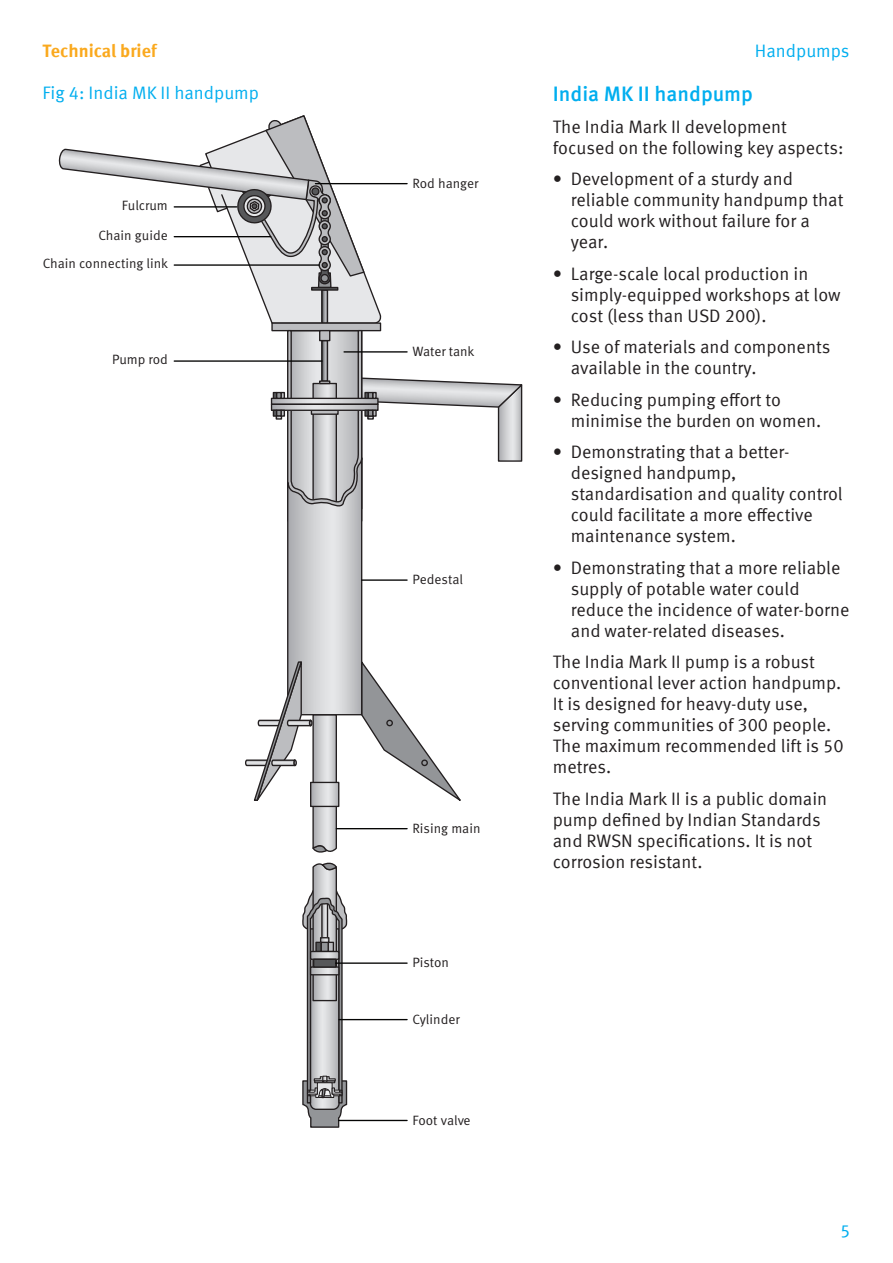
<style>
.page{position:relative;width:893px;height:1263px;background:#fff}
.page>*{position:absolute;margin:0;border:0;box-sizing:border-box;transform-origin:0 0}
.b{font:500 21px "Meta Offc";color:#00aeef}
.list{font:18px/21px "Meta Offc Norm";color:#231f20}
.t{font:18px/21px "Meta Offc Norm";color:#231f20}
.d{font:18px "Meta Offc Norm";color:#00aeef}
.t1{font:700 18px "Meta Offc";color:#faa91e}
.t2{font:13.5px "Meta Offc Norm";color:#231f20}
</style>
<div class="page">
<svg style="left:59px;top:115px;width:463px;height:1013px"></svg>
<hr style="left:315px;top:183px;width:92px;height:1px;background:#050504">
<hr style="left:174px;top:206px;width:63px;height:2px;background:#050504">
<hr style="left:344px;top:351px;width:63px;height:2px;background:#050504">
<hr style="left:362px;top:579px;width:45px;height:2px;background:#050504">
<hr style="left:174px;top:264px;width:145px;height:2px;background:#050504">
<hr style="left:174px;top:236px;width:97px;height:1px;background:#050504">
<hr style="left:174px;top:360px;width:148px;height:2px;background:#050504">
<hr style="left:336px;top:828px;width:71px;height:1px;background:#050504">
<hr style="left:336px;top:962px;width:71px;height:2px;background:#050504">
<hr style="left:339px;top:1019px;width:68px;height:1px;background:#050504">
<hr style="left:339px;top:1120px;width:68px;height:1px;background:#050504">
<p class="t1" style="left:43px;top:40px;width:116px">Technical brief</p>
<p class="d" style="left:755px;top:40px;width:96px">Handpumps</p>
<p class="b" style="left:553px;top:82px;width:202px">India MK II handpump</p>
<p class="t" style="left:553px;top:116px;width:292px">The India Mark II development focused on the following key aspects:</p>
<p class="list" style="left:571px;top:169px;width:274px;text-indent:-18px">• Development of a sturdy and reliable community handpump that could work without failure for a year.</p>
<p class="list" style="left:571px;top:263px;width:271px;text-indent:-18px">• Large-scale local production in simply-equipped workshops at low cost (less than USD 200).</p>
<p class="list" style="left:571px;top:337px;width:261px;text-indent:-18px">• Use of materials and components available in the country.</p>
<p class="list" style="left:571px;top:389px;width:252px;text-indent:-18px">• Reducing pumping effort to minimise the burden on women.</p>
<p class="list" style="left:571px;top:442px;width:273px;text-indent:-18px">• Demonstrating that a better&shy;designed handpump, standardisation and quality control could facilitate a more effective maintenance system.</p>
<p class="list" style="left:571px;top:557px;width:280px;text-indent:-18px">• Demonstrating that a more reliable supply of potable water could reduce the incidence of water-borne and water-related diseases.</p>
<p class="t" style="left:553px;top:652px;width:292px">The India Mark II pump is a robust conventional lever action handpump.<br>It is designed for heavy-duty use, serving communities of 300 people.<br>The maximum recommended lift is 50 metres.</p>
<p class="t" style="left:553px;top:788px;width:276px">The India Mark II is a public domain pump defined by Indian Standards and RWSN specifications. It is not corrosion resistant.</p>
<p class="d" style="left:43px;top:82px;width:218px">Fig 4: India MK II handpump</p>
<p class="t2" style="left:412px;top:175px;width:68px">Rod hanger</p>
<p class="t2" style="left:122px;top:197px;width:47px">Fulcrum</p>
<p class="t2" style="left:99px;top:228px;width:71px">Chain guide</p>
<p class="t2" style="left:43px;top:255px;width:127px">Chain connecting link</p>
<p class="t2" style="left:412px;top:343px;width:64px">Water tank</p>
<p class="t2" style="left:112px;top:352px;width:57px">Pump rod</p>
<p class="t2" style="left:412px;top:572px;width:52px">Pedestal</p>
<p class="t2" style="left:412px;top:820px;width:70px">Rising main</p>
<p class="t2" style="left:412px;top:955px;width:38px">Piston</p>
<p class="t2" style="left:412px;top:1011px;width:49px">Cylinder</p>
<p class="t2" style="left:412px;top:1112px;width:60px">Foot valve</p>
<p class="d" style="left:840px;top:1220px;width:12px">5</p>
</div>
